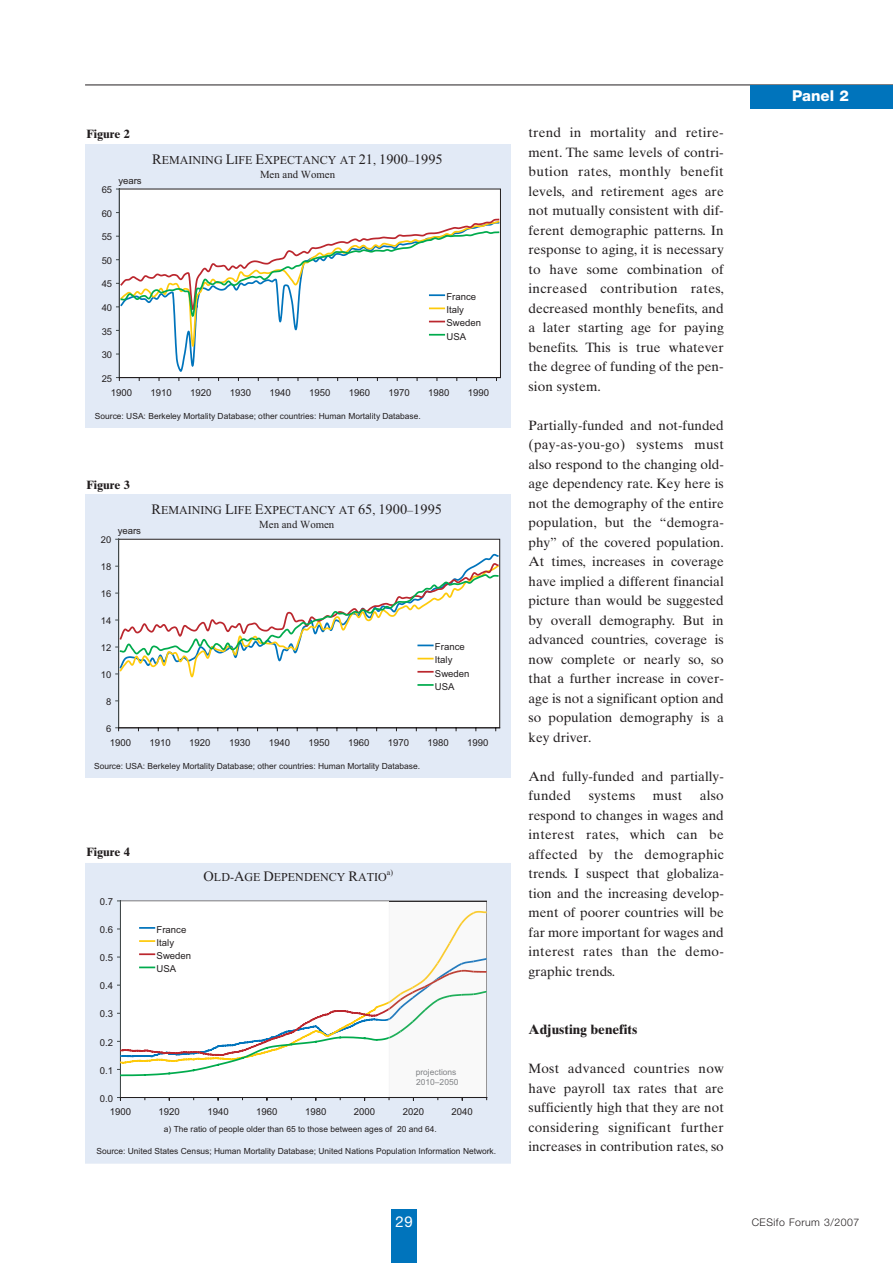
<style>
.page{position:relative;width:893px;height:1263px;background:#fff}
.page>*{position:absolute;margin:0;border:0;box-sizing:border-box;transform-origin:0 0}
.t1{font:800 15px "Helvetica Neue";color:#fff}
.t2{font:15px "Helvetica Neue";color:#fff}
.t3{font:13.5px/19.5px "Times Ten";color:#231f20;text-align:justify}
.t4{font:700 13.5px "Times Ten";color:#231f20}
.t5{font:13.5px "Times Ten";letter-spacing:.02em;color:#231f20}
.t6{font:12px "Times New Roman";color:#231f20}
.t7{font:700 12px "Times Ten";color:#231f20}
.t8{font:10.8px "Times New Roman";color:#231f20}
.t9{font:300 10.5px "Helvetica Neue";letter-spacing:.045em;color:#231f20}
.t10{font:9.6px/13.2px "Arial";color:#231f20}
.t11{font:9.45px "Arial";color:#231f20}
.t12{font:8.4px "Arial";color:#231f20}
.t13{font:8.4px/10.4px "Arial";color:#808285}
.t14{font:7.95px "Times New Roman";color:#231f20}
.s1{font-size:14.4px}
</style>
<div class="page">
<div style="left:391px;top:1209px;width:26px;height:54px;background:#0074bc"></div>
<hr style="left:85px;top:85px;width:807px;height:1px;background:#231f20">
<div style="left:750px;top:85px;width:142px;height:23px;background:#0074bc"></div>
<div style="left:85px;top:144px;width:425px;height:284px;background:#e2eaf6"></div>
<div style="left:119px;top:189px;width:381px;height:189px;background:#fff"></div>
<hr style="left:119px;top:189px;width:1px;height:189px;background:#434b4c">
<hr style="left:119px;top:377px;width:381px;height:1px;background:#231f20">
<svg style="left:173px;top:322px;width:125px;height:46px"></svg>
<svg style="left:116px;top:212px;width:384px;height:110px"></svg>
<svg style="left:430px;top:334px;width:14px;height:2px"></svg>
<div style="left:85px;top:863px;width:425px;height:301px;background:#e2eaf6"></div>
<svg style="left:117px;top:901px;width:371px;height:199px"></svg>
<div style="left:85px;top:494px;width:425px;height:284px;background:#e2eaf6"></div>
<div style="left:119px;top:539px;width:380px;height:189px;background:#fff"></div>
<div style="left:118px;top:539px;width:382px;height:189px;border:1px solid #231f20"></div>
<hr style="left:118px;top:539px;width:1px;height:189px;background:#434b4c">
<hr style="left:119px;top:728px;width:380px;height:1px;background:#231f20">
<svg style="left:116px;top:553px;width:384px;height:133px"></svg>
<p class="t7" style="left:87px;top:129px;width:45px">Figure 2</p>
<p class="t10" style="left:118px;top:175px;width:25px">years</p>
<p class="t11" style="left:102px;top:186px;width:12px">65</p>
<p class="t11" style="left:102px;top:210px;width:12px">60</p>
<p class="t11" style="left:102px;top:234px;width:12px">55</p>
<p class="t11" style="left:102px;top:257px;width:12px">50</p>
<p class="t11" style="left:102px;top:281px;width:12px">45</p>
<p class="t11" style="left:102px;top:304px;width:12px">40</p>
<p class="t11" style="left:102px;top:328px;width:12px">35</p>
<p class="t11" style="left:102px;top:351px;width:12px">30</p>
<p class="t11" style="left:102px;top:375px;width:12px">25</p>
<p class="t6" style="left:152px;top:156px;width:292px"><span class="s1">R</span>EMAINING <span class="s1">L</span>IFE <span class="s1">E</span>XPECTANCY AT <span class="s1">21</span>, <span class="s1">1900</span>–<span class="s1">1995</span></p>
<p class="t8" style="left:260px;top:170px;width:76px">Men and Women</p>
<p class="t10" style="left:446px;top:291px;width:36px">France<br>Italy<br>Sweden<br>USA</p>
<p class="t10" style="left:111px;top:387px;width:23px">1900</p>
<p class="t10" style="left:150px;top:387px;width:23px">1910</p>
<p class="t10" style="left:190px;top:387px;width:23px">1920</p>
<p class="t10" style="left:230px;top:387px;width:23px">1930</p>
<p class="t10" style="left:269px;top:387px;width:23px">1940</p>
<p class="t10" style="left:309px;top:387px;width:23px">1950</p>
<p class="t10" style="left:349px;top:387px;width:23px">1960</p>
<p class="t10" style="left:388px;top:387px;width:23px">1970</p>
<p class="t10" style="left:428px;top:387px;width:23px">1980</p>
<p class="t10" style="left:468px;top:387px;width:23px">1990</p>
<p class="t12" style="left:95px;top:413px;width:327px">Source: USA: Berkeley Mortality Database; other countries: Human Mortality Database.</p>
<p class="t7" style="left:87px;top:480px;width:45px">Figure 3</p>
<p class="t10" style="left:118px;top:525px;width:25px">years</p>
<p class="t11" style="left:101px;top:537px;width:12px">20</p>
<p class="t11" style="left:101px;top:563px;width:12px">18</p>
<p class="t11" style="left:101px;top:590px;width:12px">16</p>
<p class="t11" style="left:101px;top:617px;width:12px">14</p>
<p class="t11" style="left:101px;top:644px;width:12px">12</p>
<p class="t11" style="left:101px;top:671px;width:12px">10</p>
<p class="t11" style="left:106px;top:698px;width:7px">8</p>
<p class="t11" style="left:106px;top:725px;width:7px">6</p>
<p class="t6" style="left:151px;top:506px;width:292px"><span class="s1">R</span>EMAINING <span class="s1">L</span>IFE <span class="s1">E</span>XPECTANCY AT <span class="s1">65</span>, <span class="s1">1900</span>–<span class="s1">1995</span></p>
<p class="t8" style="left:259px;top:520px;width:76px">Men and Women</p>
<p class="t10" style="left:435px;top:641px;width:36px">France<br>Italy<br>Sweden<br>USA</p>
<p class="t10" style="left:110px;top:737px;width:23px">1900</p>
<p class="t10" style="left:150px;top:737px;width:23px">1910</p>
<p class="t10" style="left:189px;top:737px;width:23px">1920</p>
<p class="t10" style="left:229px;top:737px;width:23px">1930</p>
<p class="t10" style="left:269px;top:737px;width:23px">1940</p>
<p class="t10" style="left:308px;top:737px;width:23px">1950</p>
<p class="t10" style="left:348px;top:737px;width:23px">1960</p>
<p class="t10" style="left:388px;top:737px;width:23px">1970</p>
<p class="t10" style="left:427px;top:737px;width:23px">1980</p>
<p class="t10" style="left:467px;top:737px;width:23px">1990</p>
<p class="t12" style="left:94px;top:763px;width:327px">Source: USA: Berkeley Mortality Database; other countries: Human Mortality Database.</p>
<p class="t7" style="left:87px;top:847px;width:45px">Figure 4</p>
<p class="t10" style="left:100px;top:896px;width:15px">0.7</p>
<p class="t10" style="left:100px;top:924px;width:15px">0.6</p>
<p class="t10" style="left:100px;top:952px;width:15px">0.5</p>
<p class="t10" style="left:100px;top:980px;width:15px">0.4</p>
<p class="t10" style="left:100px;top:1008px;width:15px">0.3</p>
<p class="t10" style="left:100px;top:1036px;width:15px">0.2</p>
<p class="t10" style="left:100px;top:1065px;width:15px">0.1</p>
<p class="t10" style="left:100px;top:1093px;width:15px">0.0</p>
<p class="t6" style="left:204px;top:873px;width:185px"><span class="s1">O</span>LD-<span class="s1">A</span>GE <span class="s1">D</span>EPENDENCY <span class="s1">R</span>ATIO</p>
<p class="t14" style="left:387px;top:870px;width:8px">a)</p>
<p class="t10" style="left:157px;top:924px;width:36px">France<br>Italy<br>Sweden<br>USA</p>
<p class="t13" style="left:416px;top:1067px;width:44px">projections<br>2010–2050</p>
<p class="t10" style="left:110px;top:1106px;width:23px">1900</p>
<p class="t10" style="left:159px;top:1106px;width:23px">1920</p>
<p class="t10" style="left:207px;top:1106px;width:23px">1940</p>
<p class="t10" style="left:256px;top:1106px;width:23px">1960</p>
<p class="t10" style="left:305px;top:1106px;width:23px">1980</p>
<p class="t10" style="left:354px;top:1106px;width:23px">2000</p>
<p class="t10" style="left:403px;top:1106px;width:23px">2020</p>
<p class="t10" style="left:451px;top:1106px;width:23px">2040</p>
<p class="t12" style="left:164px;top:1126px;width:274px">a) The ratio of people older than 65 to those between ages of 20 and 64.</p>
<p class="t12" style="left:96px;top:1148px;width:401px">Source: United States Census; Human Mortality Database; United Nations Population Information Network.</p>
<p class="t3" style="left:528px;top:124px;width:197px">trend in mortality and retire&shy;ment. The same levels of contri&shy;bution rates, monthly benefit levels, and retirement ages are not mutually consistent with dif&shy;ferent demographic patterns. In response to aging, it is necessary to have some combination of increased contribution rates, decreased monthly benefits, and a later starting age for paying benefits. This is true whatever the degree of funding of the pen&shy;sion system.</p>
<p class="t3" style="left:528px;top:417px;width:197px">Partially-funded and not-funded (pay-as-you-go) systems must also respond to the changing old&shy;age dependency rate. Key here is not the demography of the entire population, but the “demogra&shy;phy” of the covered population.<br>At times, increases in coverage have implied a different financial picture than would be suggested by overall demography. But in advanced countries, coverage is now complete or nearly so, so that a further increase in cover&shy;age is not a significant option and so population demography is a key driver.</p>
<p class="t3" style="left:528px;top:768px;width:197px">And fully-funded and partially&shy;funded</p>
<p class="t3" style="left:528px;top:787px;width:197px;text-indent:171px">also respond to changes in wages and interest rates, which can be affected by the demographic trends. I suspect that globaliza&shy;tion and the increasing develop&shy;ment of poorer countries will be far more important for wages and interest rates than the demo&shy;graphic trends.</p>
<p class="t5" style="left:588px;top:791px;width:48px">systems</p>
<p class="t3" style="left:653px;top:787px;width:31px">must</p>
<p class="t4" style="left:528px;top:1025px;width:110px">Adjusting benefits</p>
<p class="t3" style="left:528px;top:1060px;width:197px">Most advanced countries now have payroll tax rates that are sufficiently high that they are not considering significant further increases in contribution rates, so</p>
<p class="t1" style="left:792px;top:90px;width:58px">Panel 2</p>
<p class="t2" style="left:395px;top:1216px;width:19px">29</p>
<p class="t9" style="left:751px;top:1218px;width:109px">CESifo Forum 3/2007</p>
</div>
